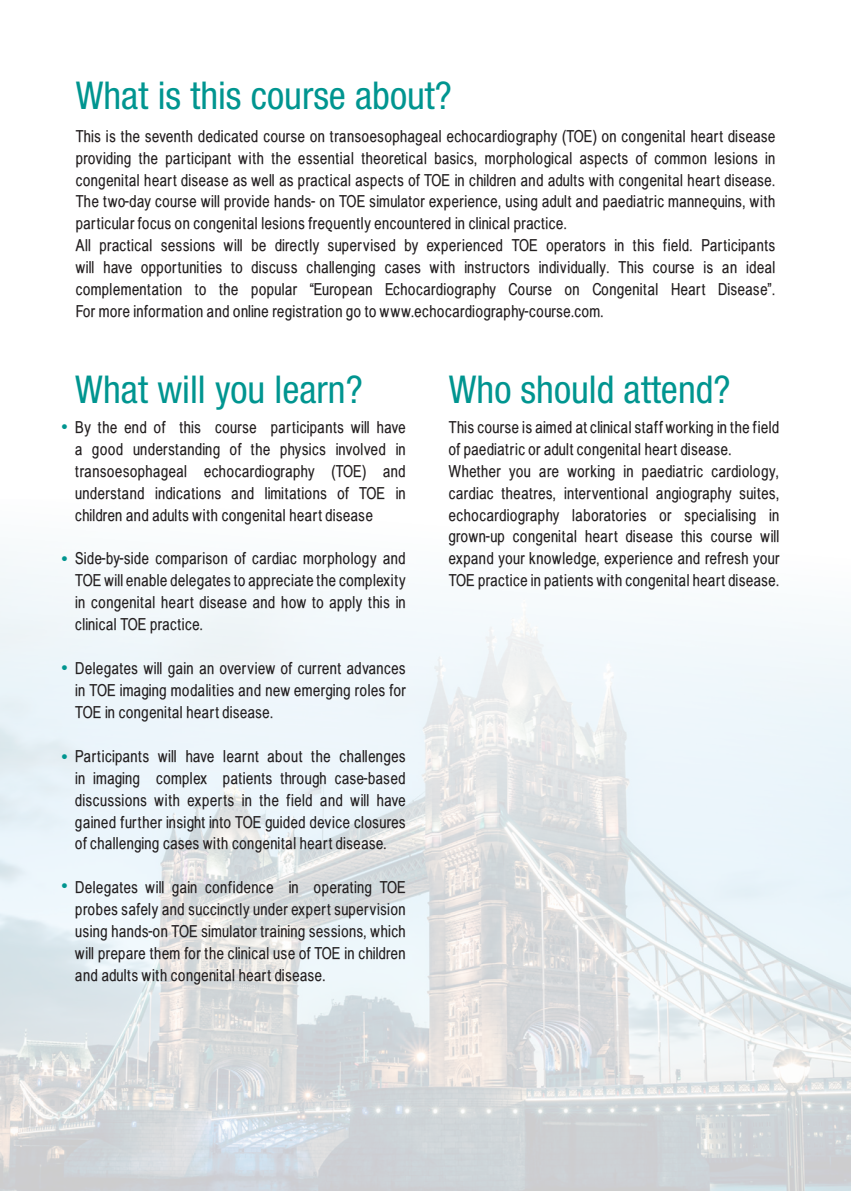
<style>
.page{position:relative;width:851px;height:1191px;background:#fff}
.page>*{position:absolute;margin:0;border:0;box-sizing:border-box;transform-origin:0 0}
.t1{font:condensed 38.4px "Helvetica Neue LT Std";color:#009590}
.t2{font:700 19.2px "Montserrat";color:#009590}
.t3{font:16.4px/22px "Babel Sans";letter-spacing:.035em;color:#231f20;text-align:justify}
</style>
<div class="page">
<img style="left:0;top:558px;width:850px;height:633px">
<h1 class="t1" style="left:76px;top:73px;width:377px">What is this course about?</h1>
<p class="t3" style="left:76px;top:125px;width:701px;text-align:left">This is the seventh dedicated course on transoesophageal echocardiography (TOE) on congenital heart disease providing the participant with the essential theoretical basics, morphological aspects of common lesions in congenital heart disease as well as practical aspects of TOE in children and adults with congenital heart disease.<br>The two-day course will provide hands- on TOE simulator experience, using adult and paediatric mannequins, with particular focus on congenital lesions frequently encountered in clinical practice.<br>All practical sessions will be directly supervised by experienced TOE operators in this field. Participants will have opportunities to discuss challenging cases with instructors individually. This course is an ideal complementation to the popular “European Echocardiography Course on Congenital Heart Disease”.<br>For more information and online registration go to www.echocardiography-course.com.</p>
<p class="t2" style="left:61px;top:412px;width:8px">•</p>
<p class="t2" style="left:61px;top:543px;width:8px">•</p>
<p class="t2" style="left:61px;top:652px;width:8px">•</p>
<p class="t2" style="left:61px;top:741px;width:8px">•</p>
<p class="t2" style="left:61px;top:870px;width:8px">•</p>
<h1 class="t1" style="left:75px;top:367px;width:289px">What will you learn?</h1>
<p class="t3" style="left:75px;top:416px;width:332px">By the end of this course participants will have a good understanding of the physics involved in transoesophageal echocardiography (TOE) and understand indications and limitations of TOE in children and adults with congenital heart disease</p>
<p class="t3" style="left:75px;top:548px;width:332px">Side-by-side comparison of cardiac morphology and TOE will enable delegates to appreciate the complexity in congenital heart disease and how to apply this in clinical TOE practice.</p>
<p class="t3" style="left:75px;top:657px;width:332px">Delegates will gain an overview of current advances in TOE imaging modalities and new emerging roles for TOE in congenital heart disease.</p>
<p class="t3" style="left:75px;top:745px;width:332px">Participants will have learnt about the challenges in imaging complex patients through case-based discussions with experts in the field and will have gained further insight into TOE guided device closures of challenging cases with congenital heart disease.</p>
<p class="t3" style="left:75px;top:876px;width:332px">Delegates will gain confidence in operating TOE probes safely and succinctly under expert supervision using hands-on TOE simulator training sessions, which will prepare them for the clinical use of TOE in children and adults with congenital heart disease.</p>
<h1 class="t1" style="left:449px;top:367px;width:283px">Who should attend?</h1>
<p class="t3" style="left:449px;top:416px;width:332px;text-align:left">This course is aimed at clinical staff working in the field of paediatric or adult congenital heart disease.<br>Whether you are working in paediatric cardiology, cardiac theatres, interventional angiography suites, echocardiography laboratories or specialising in grown-up congenital heart disease this course will expand your knowledge, experience and refresh your TOE practice in patients with congenital heart disease.</p>
</div>
